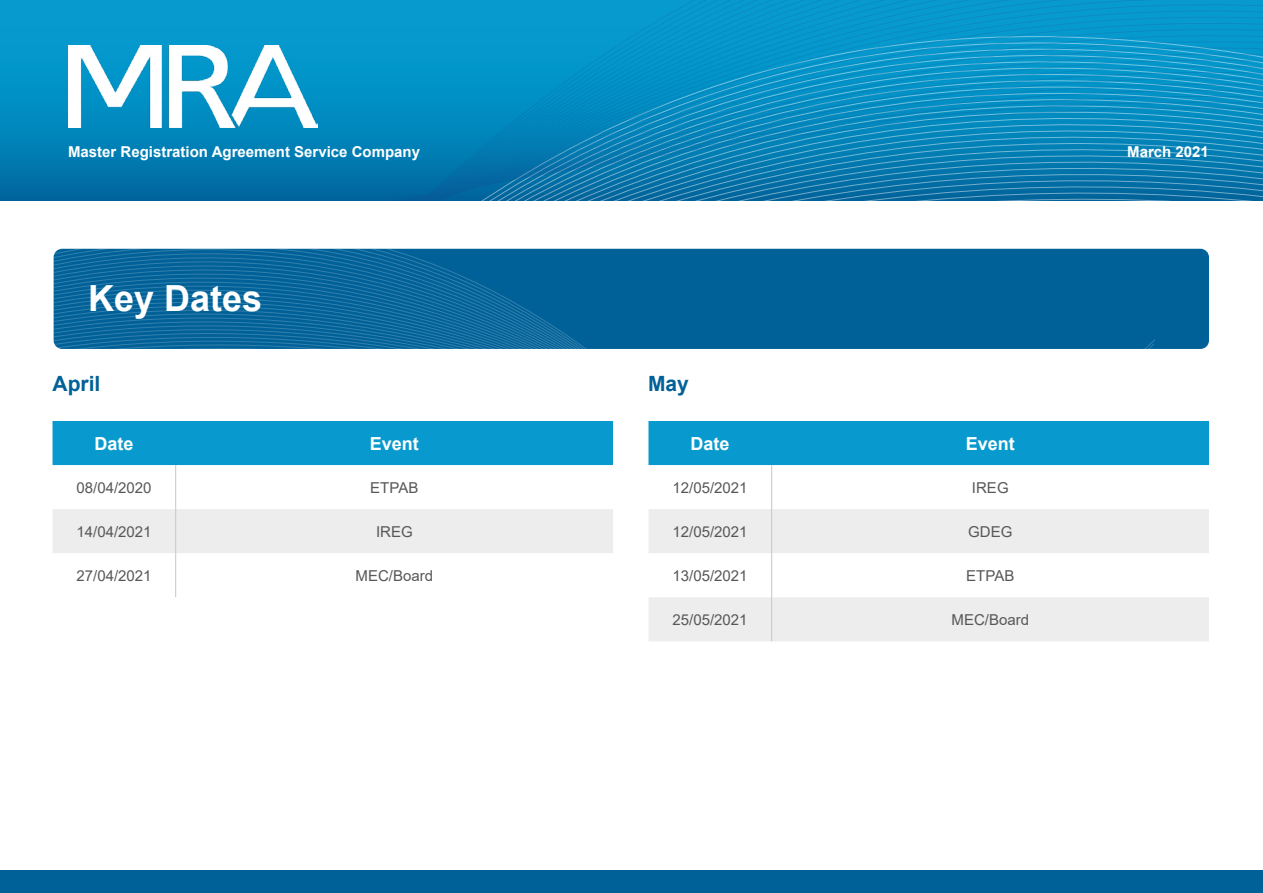
<style>
.page{position:relative;width:1263px;height:893px;background:#fff}
.page>*{position:absolute;margin:0;border:0;box-sizing:border-box;transform-origin:0 0}
.t1{font:700 36px "Arial";color:#fff}
.t2{font:700 21px "Arial";color:#006198}
.t3{font:700 18px "Arial";color:#fff}
.t4{font:15px "Arial";color:#575756}
.t5{font:700 15px "Arial";color:#fff}
</style>
<div class="page">
<svg style="left:0;top:0;width:1263px;height:201px;background:#0a8bbf"></svg>
<img style="left:68px;top:45px;width:250px;height:82px">
<div style="left:0;top:871px;width:1263px;height:22px;background:#006198"></div>
<div style="left:54px;top:249px;width:1155px;height:100px;background:#006198;border-radius:9px"></div>
<svg style="left:54px;top:249px;width:1101px;height:100px"></svg>
<div style="left:53px;top:421px;width:560px;height:44px;background:#089ace"></div>
<div style="left:53px;top:509px;width:560px;height:44px;background:#ededed"></div>
<hr style="left:175px;top:465px;width:1px;height:44px;background:#c6c6c6">
<hr style="left:175px;top:509px;width:1px;height:44px;background:#c6c6c6">
<hr style="left:175px;top:553px;width:1px;height:44px;background:#c6c6c6">
<div style="left:648px;top:421px;width:561px;height:44px;background:#089ace"></div>
<svg style="left:649px;top:509px;width:560px;height:132px;fill:#ededed"></svg>
<hr style="left:771px;top:465px;width:1px;height:44px;background:#c6c6c6">
<hr style="left:771px;top:509px;width:1px;height:44px;background:#c6c6c6">
<hr style="left:771px;top:553px;width:1px;height:44px;background:#c6c6c6">
<hr style="left:771px;top:597px;width:1px;height:44px;background:#c6c6c6">
<p class="t5" style="left:68px;top:141px;width:354px">Master Registration Agreement Service Company</p>
<p class="t5" style="left:1127px;top:141px;width:83px">March 2021</p>
<h1 class="t1" style="left:88px;top:273px;width:176px">Key Dates</h1>
<h2 class="t2" style="left:53px;top:369px;width:49px">April</h2>
<h2 class="t2" style="left:648px;top:369px;width:42px">May</h2>
<p class="t3" style="left:95px;top:431px;width:41px">Date</p>
<p class="t3" style="left:370px;top:431px;width:51px">Event</p>
<p class="t4" style="left:77px;top:477px;width:77px">08/04/2020</p>
<p class="t4" style="left:370px;top:477px;width:50px">ETPAB</p>
<p class="t4" style="left:77px;top:521px;width:77px">14/04/2021</p>
<p class="t4" style="left:376px;top:521px;width:38px">IREG</p>
<p class="t4" style="left:77px;top:565px;width:77px">27/04/2021</p>
<p class="t4" style="left:356px;top:565px;width:79px">MEC/Board</p>
<p class="t3" style="left:690px;top:431px;width:41px">Date</p>
<p class="t3" style="left:966px;top:431px;width:51px">Event</p>
<p class="t4" style="left:672px;top:477px;width:77px">12/05/2021</p>
<p class="t4" style="left:972px;top:477px;width:38px">IREG</p>
<p class="t4" style="left:672px;top:521px;width:77px">12/05/2021</p>
<p class="t4" style="left:968px;top:521px;width:46px">GDEG</p>
<p class="t4" style="left:672px;top:565px;width:77px">13/05/2021</p>
<p class="t4" style="left:966px;top:565px;width:50px">ETPAB</p>
<p class="t4" style="left:672px;top:609px;width:77px">25/05/2021</p>
<p class="t4" style="left:951px;top:609px;width:79px">MEC/Board</p>
</div>
